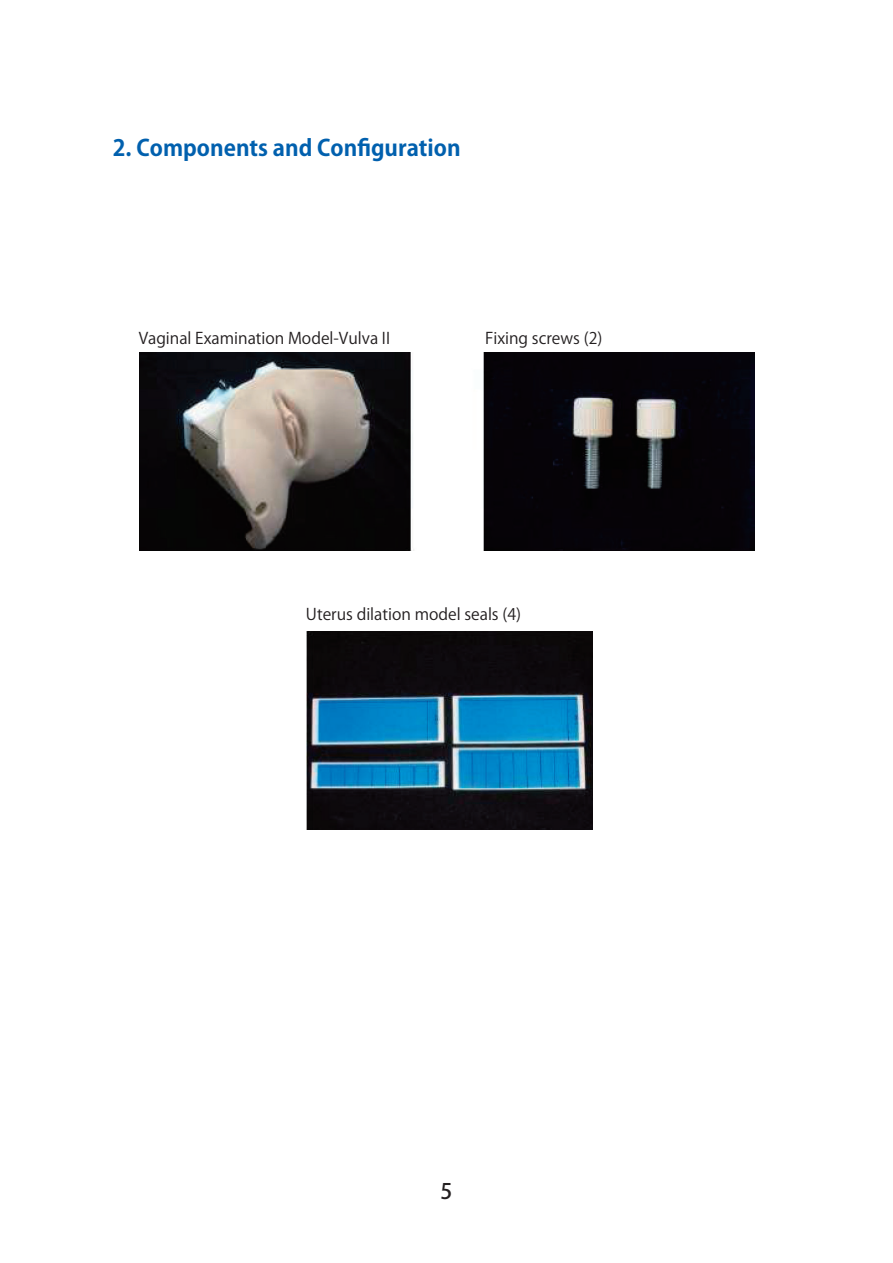
<style>
.page{position:relative;width:893px;height:1263px;background:#fff}
.page>*{position:absolute;margin:0;border:0;box-sizing:border-box;transform-origin:0 0}
.t1{font:700 22.35px "Koz Go Pro";color:#0160ae}
.t2{font:500 21.3px "Koz Go Pro";color:#231f20}
.t3{font:15.9px "Koz Go Pro";color:#231f20}
</style>
<div class="page">
<img style="left:139px;top:353px;width:616px;height:198px">
<img style="left:306px;top:631px;width:286px;height:198px">
<h1 class="t1" style="left:113px;top:133px;width:349px">2. Components and Configuration</h1>
<p class="t3" style="left:139px;top:327px;width:253px">Vaginal Examination Model-Vulva II</p>
<p class="t3" style="left:485px;top:327px;width:119px">Fixing screws (2)</p>
<p class="t3" style="left:306px;top:604px;width:217px">Uterus dilation model seals (4)</p>
<h2 class="t2" style="left:440px;top:1177px;width:13px">5</h2>
</div>
